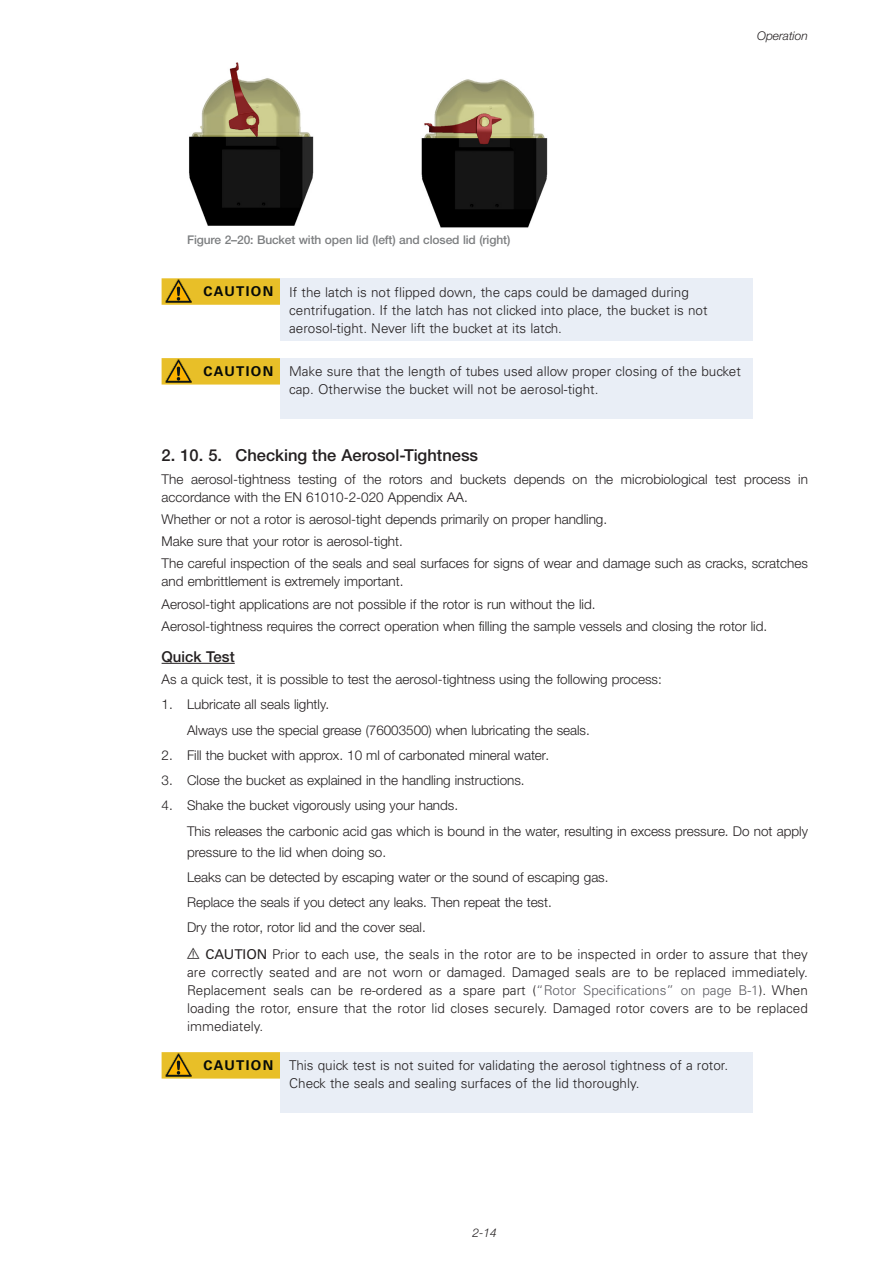
<style>
.page{position:relative;width:893px;height:1263px;background:#fff}
.page>*{position:absolute;margin:0;border:0;box-sizing:border-box;transform-origin:0 0}
.t1{font:500 16.5px "Helvetica Neue LTW1 G";color:#231f20}
.t2{font:500 15px "Helvetica Neue LTW1 G";color:#231f20}
.t3{font:300 13.5px/25.2px "Helvetica Neue LTW1 G";color:#231f20}
.t4{font:300 13.5px/18px "Univers LT Std";color:#231f20}
.t5{font:500 12px "Helvetica Neue LTW1 G";letter-spacing:-.01em;color:#7c7e80}
.t6{font:italic 300 12px "Helvetica Neue LTW1 G";color:#231f20}
.s1{font-weight:700;color:#060a08}
.s2{font-family:"Piktogramme";font-weight:400}
.s3{font-weight:400}
.s4{color:#5e5e64}
</style>
<div class="page">
<hr style="left:162px;top:663px;width:73px;height:1px;background:#231f20">
<img style="left:189px;top:63px;width:125px;height:163px">
<img style="left:421px;top:79px;width:127px;height:149px">
<svg style="left:162px;top:278px;width:119px;height:27px;background:#e6bf2f"></svg>
<div style="left:281px;top:278px;width:472px;height:63px;background:#e9eef6"></div>
<svg style="left:162px;top:358px;width:119px;height:27px;background:#e6bf2f"></svg>
<div style="left:281px;top:358px;width:472px;height:61px;background:#e9eef6"></div>
<div style="left:162px;top:1052px;width:119px;height:26px;background:#e8bf28"></div>
<div style="left:281px;top:1052px;width:472px;height:61px;background:#e9eef6"></div>
<img style="left:166px;top:280px;width:26px;height:22px">
<img style="left:166px;top:359px;width:26px;height:23px">
<img style="left:166px;top:1053px;width:26px;height:23px">
<p class="t6" style="left:757px;top:29px;width:52px">Operation</p>
<p class="t5" style="left:187px;top:233px;width:325px">Figure 2–20: Bucket with open lid (left) and closed lid (right)</p>
<p class="t4" style="left:289px;top:283px;width:420px;text-indent:-86px"><span class="s1">CAUTION</span> If the latch is not flipped down, the caps could be damaged during centrifugation. If the latch has not clicked into place, the bucket is not aerosol-tight. Never lift the bucket at its latch.</p>
<p class="t4" style="left:289px;top:363px;width:453px;text-indent:-86px"><span class="s1">CAUTION</span> Make sure that the length of tubes used allow proper closing of the bucket cap. Otherwise the bucket will not be aerosol-tight.</p>
<p class="t1" style="left:162px;top:445px;width:318px">2. 10. 5. Checking the Aerosol-Tightness</p>
<p class="t3" style="left:162px;top:470px;width:648px;line-height:18px">The aerosol-tightness testing of the rotors and buckets depends on the microbiological test process in accordance with the EN 61010-2-020 Appendix AA.</p>
<p class="t3" style="left:162px;top:508px;width:648px;line-height:22.2px">Whether or not a rotor is aerosol-tight depends primarily on proper handling.<br>Make sure that your rotor is aerosol-tight.<br>The careful inspection of the seals and seal surfaces for signs of wear and damage such as cracks, scratches</p>
<p class="t3" style="left:162px;top:570px;width:607px;line-height:22.2px">and embrittlement is extremely important.<br>Aerosol-tight applications are not possible if the rotor is run without the lid.<br>Aerosol-tightness requires the correct operation when filling the sample vessels and closing the rotor lid.</p>
<p class="t2" style="left:162px;top:647px;width:75px">Quick Test</p>
<p class="t3" style="left:162px;top:667px;width:502px">As a quick test, it is possible to test the aerosol-tightness using the following process:</p>
<p class="t3" style="left:187px;top:692px;width:404px;text-indent:-26px">1. Lubricate all seals lightly.<br>Always use the special grease (76003500) when lubricating the seals.</p>
<p class="t3" style="left:162px;top:742px;width:389px">2. Fill the bucket with approx. 10 ml of carbonated mineral water.</p>
<p class="t3" style="left:162px;top:768px;width:364px">3. Close the bucket as explained in the handling instructions.</p>
<p class="t3" style="left:187px;top:793px;width:622px;text-indent:-26px">4. Shake the bucket vigorously using your hands.<br>This releases the carbonic acid gas which is bound in the water, resulting in excess pressure. Do not apply</p>
<p class="t3" style="left:187px;top:839px;width:423px">pressure to the lid when doing so.<br>Leaks can be detected by escaping water or the sound of escaping gas.<br>Replace the seals if you detect any leaks. Then repeat the test.<br>Dry the rotor, rotor lid and the cover seal.</p>
<p class="t4" style="left:187px;top:945px;width:622px;text-align:justify"><span class="s2">A</span> <span class="s3">CAUTION</span> Prior to each use, the seals in the rotor are to be inspected in order to assure that they are correctly seated and are not worn or damaged. Damaged seals are to be replaced immediately.<br>Replacement seals can be re-ordered as a spare part (<span class="s4">“Rotor Specifications” on page B-1</span>). When loading the rotor, ensure that the rotor lid closes securely. Damaged rotor covers are to be replaced immediately.</p>
<p class="t4" style="left:203px;top:1057px;width:526px;text-align:center"><span class="s1">CAUTION</span> This quick test is not suited for validating the aerosol tightness of a rotor.<br>Check the seals and sealing surfaces of the lid thoroughly.</p>
<p class="t6" style="left:472px;top:1226px;width:26px">2-14</p>
</div>
